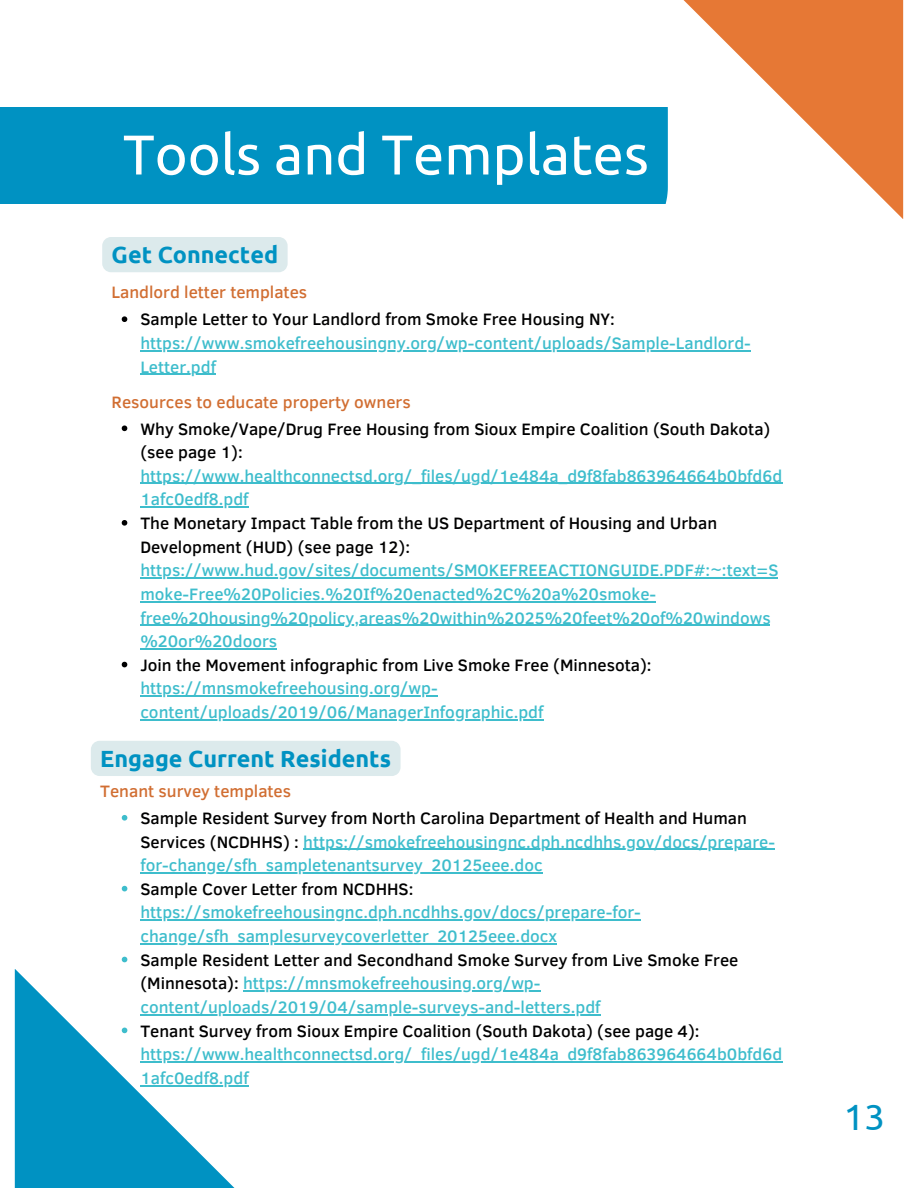
<style>
.page{position:relative;width:918px;height:1188px;background:#fff}
.page>*{position:absolute;margin:0;border:0;box-sizing:border-box;transform-origin:0 0}
.t1{font:56.1px "Ubuntu";color:#fff}
.t2{font:36.6px "Ubuntu";color:#0092c2}
.t3{font:700 23.4px "Ubuntu";color:#0092c2}
.t4{font:500 16.95px/23.7px "Clear Sans";color:#3ebdcc}
.t5{font:500 16.95px "Clear Sans";color:#d16e32}
.s1{color:#000001}
</style>
<div class="page">
<svg style="left:15px;top:969px;width:240px;height:219px"></svg>
<svg style="left:663px;top:0;width:240px;height:219px"></svg>
<div style="left:0;top:108px;width:668px;height:95px;background:#0092c2"></div>
<div style="left:102px;top:237px;width:186px;height:35px;background:#dceaec"></div>
<svg style="left:122px;top:316px;width:5px;height:6px"></svg>
<hr style="left:140px;top:350px;width:611px;height:1px;background:#3ebdcc">
<hr style="left:140px;top:374px;width:76px;height:1px;background:#3ebdcc">
<svg style="left:122px;top:426px;width:5px;height:5px"></svg>
<hr style="left:140px;top:483px;width:643px;height:1px;background:#3ebdcc">
<hr style="left:140px;top:507px;width:109px;height:1px;background:#3ebdcc">
<svg style="left:122px;top:520px;width:5px;height:6px"></svg>
<hr style="left:140px;top:577px;width:638px;height:2px;background:#3ebdcc">
<hr style="left:140px;top:601px;width:516px;height:1px;background:#3ebdcc">
<hr style="left:140px;top:625px;width:630px;height:1px;background:#3ebdcc">
<hr style="left:140px;top:648px;width:137px;height:1px;background:#3ebdcc">
<svg style="left:122px;top:662px;width:5px;height:5px"></svg>
<hr style="left:140px;top:696px;width:298px;height:1px;background:#3ebdcc">
<hr style="left:140px;top:719px;width:403px;height:1px;background:#3ebdcc">
<div style="left:91px;top:741px;width:310px;height:35px;background:#dceaec"></div>
<svg style="left:122px;top:815px;width:5px;height:6px"></svg>
<hr style="left:303px;top:849px;width:472px;height:1px;background:#3ebdcc">
<hr style="left:140px;top:872px;width:403px;height:1px;background:#3ebdcc">
<svg style="left:122px;top:886px;width:5px;height:5px"></svg>
<hr style="left:140px;top:920px;width:501px;height:1px;background:#3ebdcc">
<hr style="left:140px;top:943px;width:417px;height:1px;background:#3ebdcc">
<svg style="left:122px;top:957px;width:5px;height:5px"></svg>
<hr style="left:243px;top:990px;width:297px;height:2px;background:#3ebdcc">
<hr style="left:140px;top:1014px;width:461px;height:1px;background:#3ebdcc">
<svg style="left:122px;top:1028px;width:5px;height:5px"></svg>
<hr style="left:140px;top:1061px;width:643px;height:1px;background:#3ebdcc">
<hr style="left:140px;top:1085px;width:109px;height:1px;background:#3ebdcc">
<p class="t1" style="left:123px;top:122px;width:527px">Tools and Templates</p>
<p class="t3" style="left:112px;top:241px;width:168px">Get Connected</p>
<p class="t5" style="left:112px;top:280px;width:197px">Landlord letter templates</p>
<p class="t4" style="left:140px;top:307px;width:612px"><span class="s1">Sample Letter to Your Landlord from Smoke Free Housing NY: </span>https://www.smokefreehousingny.org/wp-content/uploads/Sample-Landlord-<br>Letter.pdf</p>
<p class="t5" style="left:112px;top:389px;width:301px">Resources to educate property owners</p>
<p class="t4" style="left:140px;top:416px;width:643px"><span class="s1">Why Smoke/Vape/Drug Free Housing from Sioux Empire Coalition (South Dakota) (see page 1): </span>https://www.healthconnectsd.org/_files/ugd/1e484a_d9f8fab863964664b0bfd6d 1afc0edf8.pdf</p>
<p class="t4" style="left:140px;top:510px;width:640px"><span class="s1">The Monetary Impact Table from the US Department of Housing and Urban Development (HUD) (see page 12): </span>https://www.hud.gov/sites/documents/SMOKEFREEACTIONGUIDE.PDF#:~:text=S moke-Free%20Policies.%20If%20enacted%2C%20a%20smoke&shy;free%20housing%20policy,areas%20within%2025%20feet%20of%20windows %20or%20doors</p>
<p class="t4" style="left:140px;top:652px;width:513px"><span class="s1">Join the Movement infographic from Live Smoke Free (Minnesota): </span>https://mnsmokefreehousing.org/wp&shy;content/uploads/2019/06/ManagerInfographic.pdf</p>
<p class="t3" style="left:100px;top:745px;width:292px">Engage Current Residents</p>
<p class="t5" style="left:100px;top:779px;width:192px">Tenant survey templates</p>
<p class="t4" style="left:140px;top:805px;width:636px"><span class="s1">Sample Resident Survey from North Carolina Department of Health and Human<br>Services (NCDHHS) :</span> https://smokefreehousingnc.dph.ncdhhs.gov/docs/prepare&shy;for-change/sfh_sampletenantsurvey_20125eee.doc</p>
<p class="t4" style="left:140px;top:876px;width:502px"><span class="s1">Sample Cover Letter from NCDHHS: </span>https://smokefreehousingnc.dph.ncdhhs.gov/docs/prepare-for&shy;change/sfh_samplesurveycoverletter_20125eee.docx</p>
<p class="t4" style="left:140px;top:947px;width:600px"><span class="s1">Sample Resident Letter and Secondhand Smoke Survey from Live Smoke Free (Minnesota):</span> https://mnsmokefreehousing.org/wp&shy;content/uploads/2019/04/sample-surveys-and-letters.pdf</p>
<p class="t4" style="left:140px;top:1018px;width:643px"><span class="s1">Tenant Survey from Sioux Empire Coalition (South Dakota) (see page 4): </span>https://www.healthconnectsd.org/_files/ugd/1e484a_d9f8fab863964664b0bfd6d<br>1afc0edf8.pdf</p>
<p class="t2" style="left:844px;top:1095px;width:43px">13</p>
</div>
